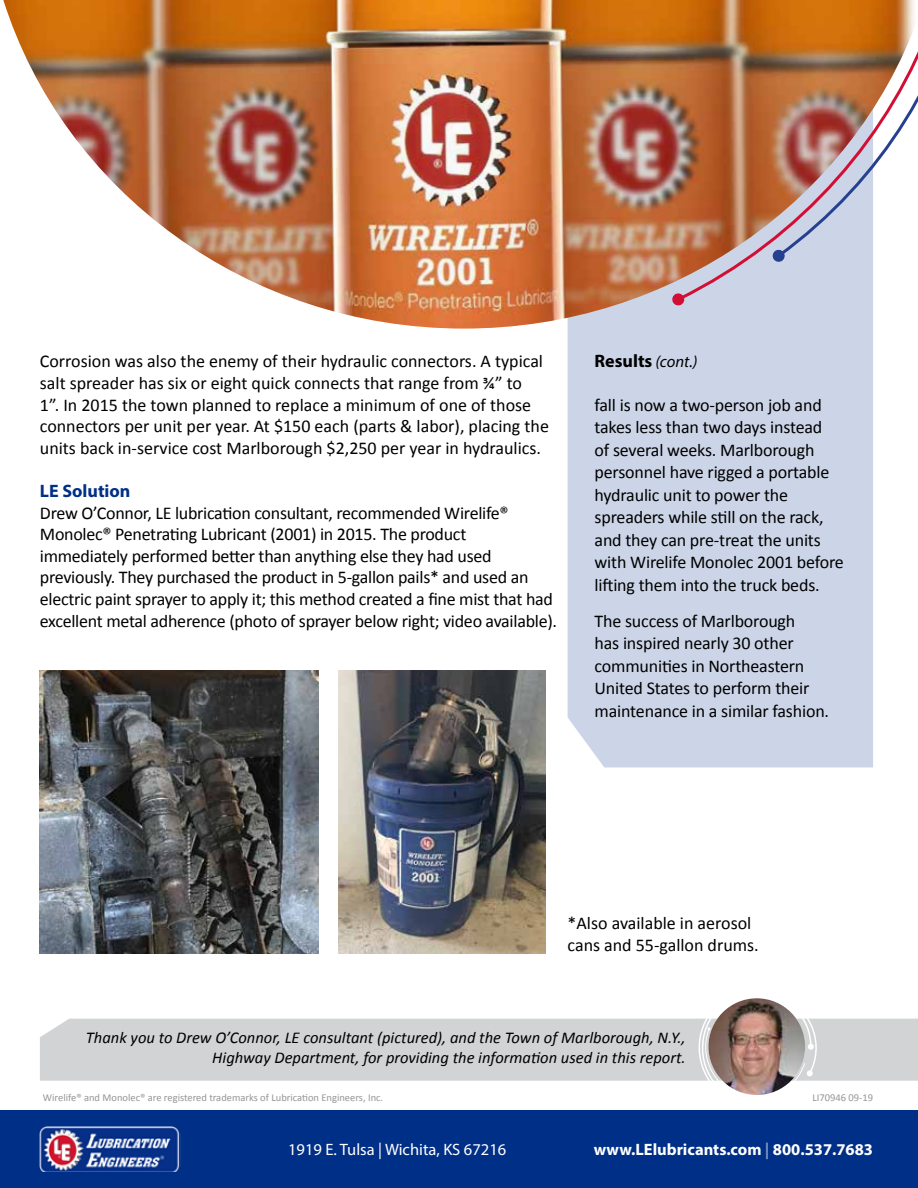
<style>
.page{position:relative;width:918px;height:1188px;background:#fff}
.page>*{position:absolute;margin:0;border:0;box-sizing:border-box;transform-origin:0 0}
.t1{font:18px/22.5px "Calibri";letter-spacing:-.01em;color:#000}
.t2{font:700 18px "Myriad Pro";color:#000}
.t3{font:700 18px "Myriad Pro";color:#002f87}
.t4{font:italic 16.5px/19.8px "Calibri";color:#000;text-align:right}
.t5{font:700 16.5px "Myriad Pro";color:#fff}
.t6{font:16.5px "Myriad Pro";color:#fff}
.t7{font:10.5px "Calibri";color:#939598}
.s1{font-weight:400;font-style:italic;font-size:16.5px}
.s2{color:#8097c3}
</style>
<div class="page">
<div style="left:568px;top:329px;width:305px;height:438px;background:#ccd5e7"></div>
<img style="left:3px;top:0;width:870px;height:329px">
<img style="left:253px;top:0;width:620px;height:303px">
<svg style="left:671px;top:293px;width:14px;height:13px"></svg>
<img style="left:254px;top:0;width:664px;height:260px">
<svg style="left:772px;top:249px;width:13px;height:14px"></svg>
<div style="left:40px;top:1019px;width:878px;height:62px;background:#d1d3d4"></div>
<svg style="left:689px;top:998px;width:136px;height:97px"></svg>
<div style="left:0;top:1111px;width:918px;height:77px;background:#002f87"></div>
<img style="left:40px;top:1126px;width:140px;height:46px">
<img style="left:708px;top:998px;width:97px;height:97px;border-radius:48px">
<img style="left:338px;top:670px;width:207px;height:284px">
<img style="left:40px;top:670px;width:279px;height:284px">
<p class="t1" style="left:40px;top:350px;width:511px;line-height:21.6px">Corrosion was also the enemy of their hydraulic connectors. A typical salt spreader has six or eight quick connects that range from ¾” to<br>1”. In 2015 the town planned to replace a minimum of one of those connectors per unit per year. At $150 each (parts &amp; labor), placing the units back in-service cost Marlborough $2,250 per year in hydraulics.</p>
<p class="t3" style="left:40px;top:479px;width:92px">LE Solution</p>
<p class="t1" style="left:40px;top:501px;width:519px;line-height:21.6px">Drew O’Connor, LE lubrication consultant, recommended Wirelife® Monolec® Penetrating Lubricant (2001) in 2015. The product immediately performed better than anything else they had used previously. They purchased the product in 5-gallon pails* and used an electric paint sprayer to apply it; this method created a fine mist that had excellent metal adherence (photo of sprayer below right; video available).</p>
<p class="t2" style="left:595px;top:349px;width:104px">Results <span class="s1">(cont.)</span></p>
<p class="t1" style="left:595px;top:393px;width:251px">fall is now a two-person job and takes less than two days instead<br>of several weeks. Marlborough personnel have rigged a portable hydraulic unit to power the spreaders while still on the rack, and they can pre-treat the units with Wirelife Monolec 2001 before lifting them into the truck beds.</p>
<p class="t1" style="left:595px;top:609px;width:236px">The success of Marlborough<br>has inspired nearly 30 other communities in Northeastern<br>United States to perform their maintenance in a similar fashion.</p>
<p class="t1" style="left:568px;top:912px;width:193px;line-height:21.6px">*Also available in aerosol cans and 55-gallon drums.</p>
<p class="t4" style="left:86px;top:1027px;width:601px">Thank you to Drew O’Connor, LE consultant (pictured), and the Town of Marlborough, N.Y.,<br>Highway Department, for providing the information used in this report.</p>
<p class="t7" style="left:43px;top:1091px;width:342px">Wirelife® and Monolec® are registered trademarks of Lubrication Engineers, Inc.</p>
<p class="t7" style="left:813px;top:1091px;width:62px">LI70946 09-19</p>
<p class="t6" style="left:288px;top:1140px;width:220px">1919 E. Tulsa | Wichita, KS 67216</p>
<p class="t5" style="left:594px;top:1139px;width:281px">www.LElubricants.com <span class="s2">|</span> 800.537.7683</p>
</div>
